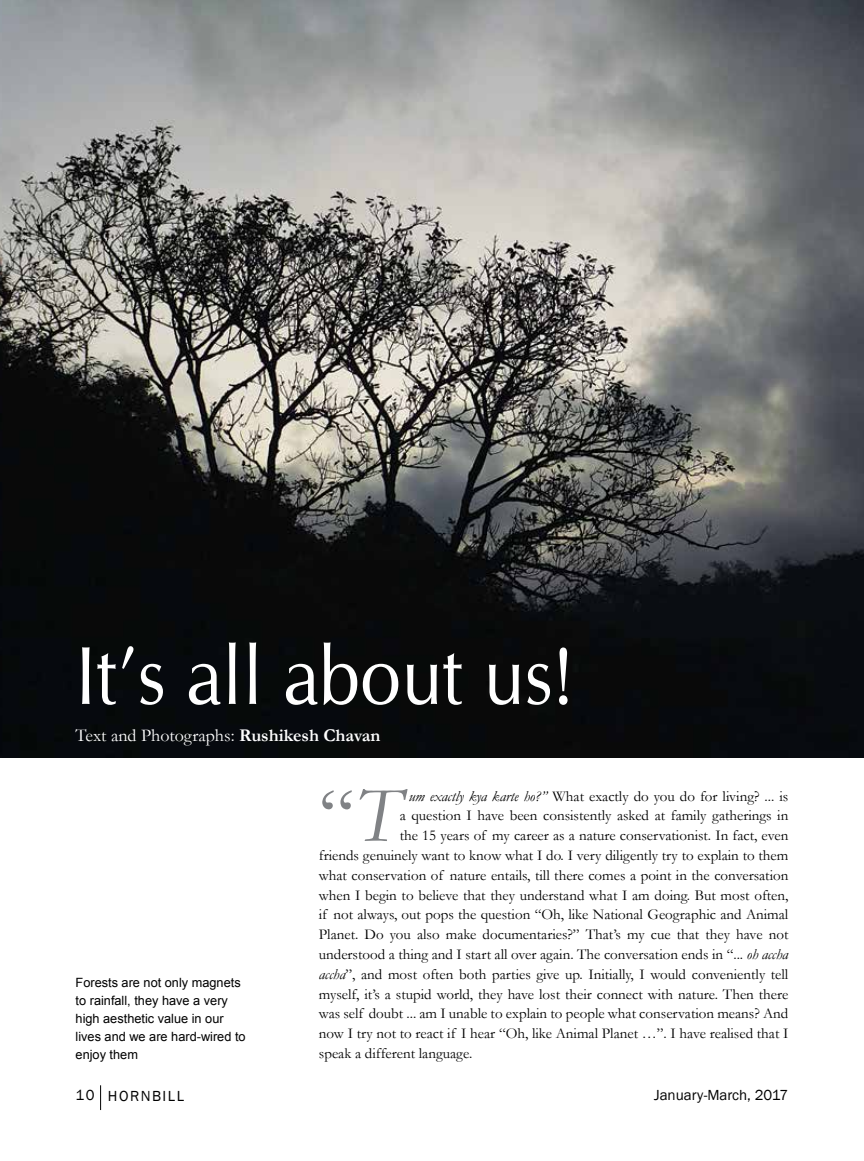
<style>
.page{position:relative;width:864px;height:1161px;background:#fff}
.page>*{position:absolute;margin:0;border:0;box-sizing:border-box;transform-origin:0 0}
.t1{font:82.5px "CG Omega";color:#fff;scale:.9 1}
.t2{font:78.45px "Garamond";color:#808285}
.t3{font:18px "Garamond";color:#fff}
.t4{font:15px "Garamond";color:#000}
.t5{font:15px "Franklin Gothic";color:#000}
.t6{font:15px "Franklin Gothic";letter-spacing:.1em;color:#000}
.t7{font:12.75px/18px "Arial";color:#000}
.s1{font-weight:700}
.s2{font-style:italic}
</style>
<div class="page">
<svg style="left:100px;top:1085px;width:1px;height:25px"></svg>
<img style="left:0;top:0;width:864px;height:758px">
<h1 class="t1" style="left:75px;top:626px;width:555px">It’s all about us!</h1>
<p class="t3" style="left:75px;top:723px;width:306px">Text and Photographs: <span class="s1">Rushikesh Chavan</span></p>
<p class="t7" style="left:76px;top:974px;width:172px">Forests are not only magnets to rainfall, they have a very high aesthetic value in our lives and we are hard-wired to enjoy them</p>
<h2 class="t2" style="left:319px;top:763px;width:82px">“<span class="s2">T</span></h2>
<p class="t4" style="left:409px;top:786px;width:381px"><span class="s2">um exactly kya karte ho?”</span> What exactly do you do for living? ... is</p>
<p class="t4" style="left:400px;top:806px;width:390px">a question I have been consistently asked at family gatherings in</p>
<p class="t4" style="left:400px;top:825px;width:390px">the 15 years of my career as a nature conservationist. In fact, even</p>
<p class="t4" style="left:319px;top:845px;width:471px">friends genuinely want to know what I do. I very diligently try to explain to them</p>
<p class="t4" style="left:319px;top:865px;width:471px">what conservation of nature entails, till there comes a point in the conversation</p>
<p class="t4" style="left:319px;top:885px;width:471px">when I begin to believe that they understand what I am doing. But most often,</p>
<p class="t4" style="left:319px;top:905px;width:471px">if not always, out pops the question “Oh, like National Geographic and Animal</p>
<p class="t4" style="left:319px;top:924px;width:471px">Planet. Do you also make documentaries?” That’s my cue that they have not</p>
<p class="t4" style="left:319px;top:944px;width:471px">understood a thing and I start all over again. The conversation ends in “... <span class="s2">oh accha</span></p>
<p class="t4" style="left:319px;top:964px;width:471px"><span class="s2">accha</span>”, and most often both parties give up. Initially, I would conveniently tell</p>
<p class="t4" style="left:319px;top:984px;width:471px">myself, it’s a stupid world, they have lost their connect with nature. Then there</p>
<p class="t4" style="left:319px;top:1004px;width:471px">was self doubt ... am I unable to explain to people what conservation means? And</p>
<p class="t4" style="left:319px;top:1023px;width:471px">now I try not to react if I hear “Oh, like Animal Planet …”. I have realised that I</p>
<p class="t4" style="left:319px;top:1043px;width:155px">speak a different language.</p>
<p class="t6" style="left:76px;top:1086px;width:110px">10 HORNBILL</p>
<p class="t5" style="left:654px;top:1086px;width:136px">January-March, 2017</p>
</div>
